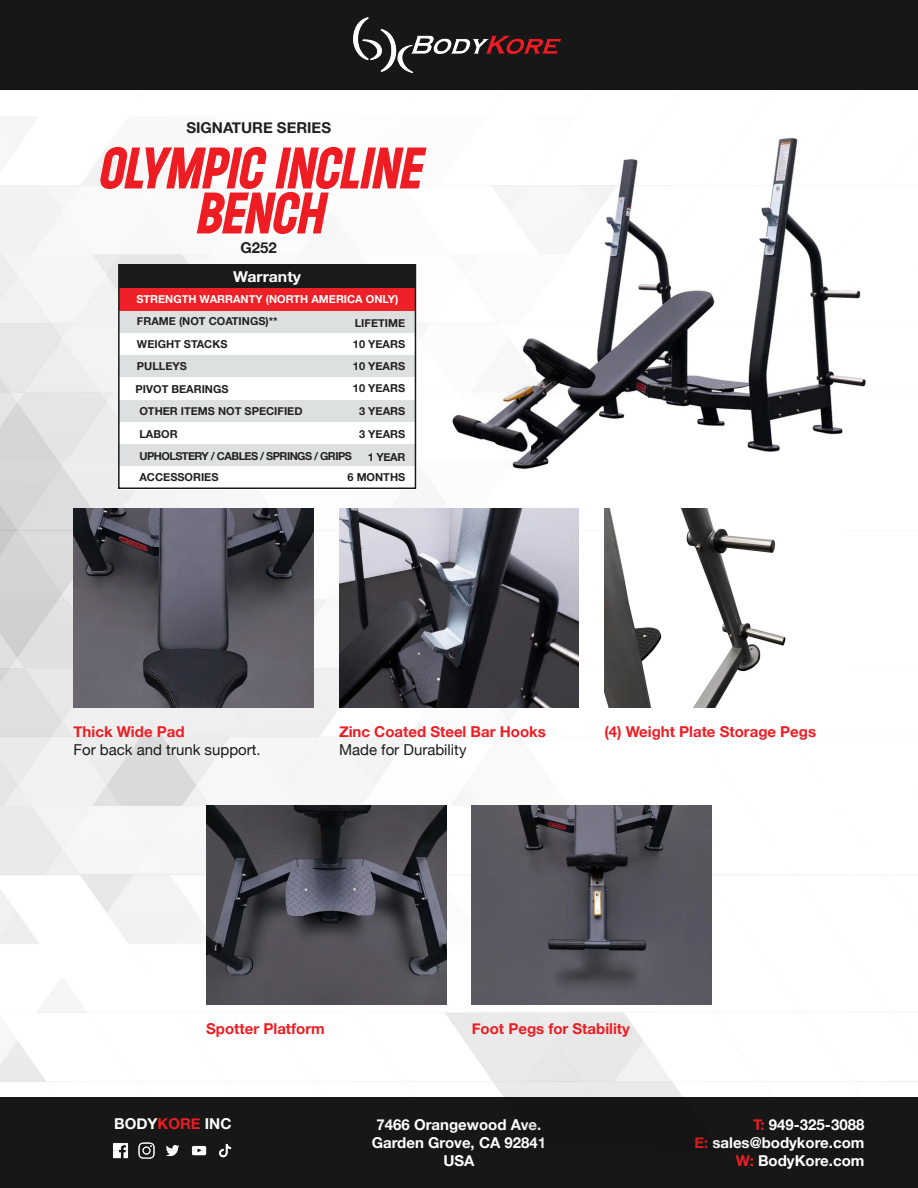
<style>
.page{position:relative;width:918px;height:1188px;background:#fff}
.page>*{position:absolute;margin:0;border:0;box-sizing:border-box;transform-origin:0 0}
.t1{font:italic 700 63px/45px "Roundkey";color:#ee1d23;text-align:center}
.Paragraph_Style_1{font:700 15px/18px "Helvetica Neue";color:#ee1d23}
.t2{font:700 15px/18px "Helvetica Neue";color:#fff;text-align:center}
.Paragraph_Style_1-2{font:15px "Helvetica Neue";color:#1a1a1a}
.t3{font:700 15px "Helvetica Neue";color:#231f20}
.t4{font:700 15px "Helvetica Neue";color:#fff;scale:1.06 1}
.t5{font:700 10.95px "Helvetica Neue";color:#231f20}
.t6{font:700 10.95px "Helvetica Neue";color:#fff}
.t7{font:700 10.95px "Helvetica Neue";letter-spacing:-.05em;color:#231f20}
.s1{font-weight:400;color:#1a1a1a}
.s2{color:#ee1d23}
</style>
<div class="page">
<div style="left:0;top:0;width:918px;height:90px;background:#171717"></div>
<img style="left:353px;top:18px;width:209px;height:32px">
<div style="left:0;top:1098px;width:918px;height:90px;background:#171717"></div>
<img style="left:113px;top:1151px;width:15px;height:8px">
<img style="left:166px;top:1151px;width:12px;height:6px">
<img style="left:219px;top:1151px;width:9px;height:7px">
<img style="left:138px;top:1151px;width:17px;height:8px">
<img style="left:191px;top:1151px;width:16px;height:5px">
<img style="left:0;top:50px;width:918px;height:1101px">
<img style="left:435px;top:116px;width:449px;height:375px">
<img style="left:74px;top:508px;width:240px;height:199px">
<img style="left:339px;top:508px;width:240px;height:199px">
<img style="left:604px;top:508px;width:240px;height:199px">
<img style="left:206px;top:806px;width:240px;height:198px">
<img style="left:472px;top:806px;width:240px;height:198px">
<div style="left:119px;top:265px;width:296px;height:33px;background:#1a1a1a"></div>
<div style="left:119px;top:288px;width:297px;height:202px;background:#fff"></div>
<div style="left:119px;top:289px;width:296px;height:22px;background:#ed2127"></div>
<div style="left:119px;top:311px;width:297px;height:22px;background:#dce0e1"></div>
<div style="left:119px;top:355px;width:297px;height:22px;background:#dce0e1"></div>
<div style="left:118px;top:400px;width:297px;height:22px;background:#dce0e1"></div>
<div style="left:118px;top:444px;width:297px;height:22px;background:#dce0e1"></div>
<div style="left:118px;top:264px;width:298px;height:225px;border:2px solid #1a1a1a"></div>
<p class="t3" style="left:186px;top:116px;width:146px">SIGNATURE SERIES</p>
<p class="t1" style="left:97px;top:143px;width:324px">OLYMPIC INCLINE<br>BENCH</p>
<p class="t3" style="left:241px;top:236px;width:38px">G252</p>
<p class="t4" style="left:233px;top:265px;width:66px">Warranty</p>
<p class="t6" style="left:136px;top:290px;width:264px">STRENGTH WARRANTY (NORTH AMERICA ONLY)</p>
<p class="t5" style="left:137px;top:312px;width:142px">FRAME (NOT COATINGS)**</p>
<p class="t5" style="left:137px;top:336px;width:92px">WEIGHT STACKS</p>
<p class="t5" style="left:353px;top:336px;width:54px">10 YEARS</p>
<p class="t5" style="left:353px;top:358px;width:54px">10 YEARS</p>
<p class="t5" style="left:353px;top:380px;width:54px">10 YEARS</p>
<p class="t5" style="left:355px;top:314px;width:52px">LIFETIME</p>
<p class="t5" style="left:137px;top:358px;width:52px">PULLEYS</p>
<p class="t5" style="left:136px;top:381px;width:94px">PIVOT BEARINGS</p>
<p class="t5" style="left:139px;top:402px;width:165px">OTHER ITEMS NOT SPECIFIED</p>
<p class="t5" style="left:359px;top:402px;width:48px">3 YEARS</p>
<p class="t5" style="left:139px;top:426px;width:40px">LABOR</p>
<p class="t5" style="left:359px;top:426px;width:48px">3 YEARS</p>
<p class="t7" style="left:139px;top:447px;width:214px">UPHOLSTERY / CABLES / SPRINGS / GRIPS</p>
<p class="t5" style="left:368px;top:449px;width:39px">1 YEAR</p>
<p class="t5" style="left:139px;top:469px;width:81px">ACCESSORIES</p>
<p class="t5" style="left:348px;top:469px;width:59px">6 MONTHS</p>
<p class="Paragraph_Style_1" style="left:74px;top:723px;width:113px">Thick Wide Pad</p>
<p class="Paragraph_Style_1-2" style="left:74px;top:739px;width:189px">For back and trunk support.</p>
<p class="Paragraph_Style_1" style="left:339px;top:723px;width:208px">Zinc Coated Steel Bar Hooks<br><span class="s1">Made for Durability</span></p>
<p class="Paragraph_Style_1" style="left:604px;top:723px;width:213px">(4) Weight Plate Storage Pegs</p>
<p class="Paragraph_Style_1" style="left:206px;top:1020px;width:120px">Spotter Platform</p>
<p class="Paragraph_Style_1" style="left:472px;top:1020px;width:160px">Foot Pegs for Stability</p>
<h2 class="t2" style="left:114px;top:1115px;width:119px">BODY<span class="s2">KORE</span> INC</h2>
<h2 class="t2" style="left:372px;top:1116px;width:176px">7466 Orangewood Ave.<br>Garden Grove, CA 92841<br>USA</h2>
<h2 class="t2" style="left:694px;top:1116px;width:172px;text-align:right"><span class="s2">T:</span> 949-325-3088<br><span class="s2">E:</span> sales@bodykore.com<br><span class="s2">W:</span> BodyKore.com</h2>
</div>
